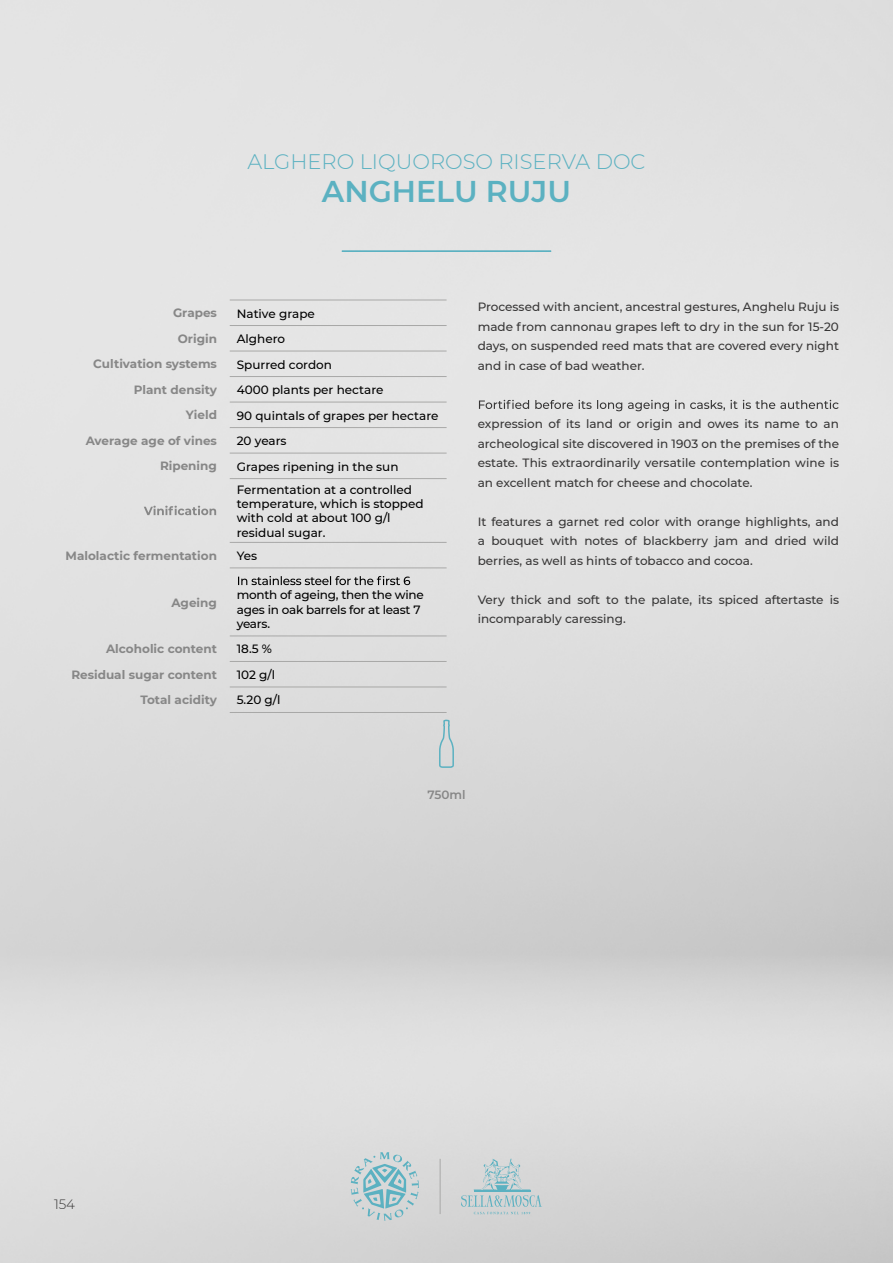
<style>
.page{position:relative;width:893px;height:1263px;background:#fff}
.page>*{position:absolute;margin:0;border:0;box-sizing:border-box;transform-origin:0 0}
.t1{font:600 30px "Montserrat";color:#5bb1c1}
.t2{font:300 21px "Montserrat";color:#5bb1c1}
.t3{font:300 13.5px "Montserrat";color:#373636}
.t4{font:500 12px/19.5px "Montserrat";color:#373636;text-align:justify}
.t5{font:500 12px/14.4px "Montserrat";color:#000}
.t6{font:700 12px "Montserrat";color:#878787}
.t7{font:500 12px/14.4px "Montserrat";letter-spacing:-.02em;color:#000}
.t8{font:600 12px "Montserrat";color:#878787}
</style>
<div class="page">
<svg style="left:351px;top:1152px;width:68px;height:69px;background:#b7cdd2"></svg>
<hr style="left:440px;top:1159px;width:1px;height:55px;background:#a8a8a7">
<svg style="left:461px;top:1158px;width:81px;height:56px;background:#c3d0d2"></svg>
<hr style="left:342px;top:251px;width:209px;height:1px;background:#5bb1c1">
<svg style="left:438px;top:719px;width:17px;height:50px"></svg>
<svg style="left:479px;top:400px;width:360px;height:11px;background:#bfbfbf"></svg>
<hr style="left:230px;top:300px;width:217px;height:1px;background:#a8a8a7">
<hr style="left:230px;top:325px;width:217px;height:1px;background:#a8a8a7">
<hr style="left:230px;top:351px;width:217px;height:1px;background:#a8a8a7">
<hr style="left:230px;top:376px;width:217px;height:1px;background:#a8a8a7">
<hr style="left:230px;top:402px;width:217px;height:1px;background:#a8a8a7">
<hr style="left:230px;top:427px;width:217px;height:1px;background:#a8a8a7">
<hr style="left:230px;top:453px;width:217px;height:1px;background:#a8a8a7">
<hr style="left:230px;top:478px;width:217px;height:1px;background:#a8a8a7">
<hr style="left:230px;top:542px;width:217px;height:1px;background:#a8a8a7">
<hr style="left:230px;top:568px;width:217px;height:1px;background:#a8a8a7">
<hr style="left:230px;top:636px;width:217px;height:1px;background:#a8a8a7">
<hr style="left:230px;top:661px;width:217px;height:1px;background:#a8a8a7">
<hr style="left:230px;top:712px;width:217px;height:1px;background:#a8a8a7">
<hr style="left:230px;top:687px;width:217px;height:1px;background:#a8a8a7">
<svg style="left:144px;top:506px;width:72px;height:9px"></svg>
<svg style="left:238px;top:576px;width:172px;height:9px;background:#a2a2a2"></svg>
<h2 class="t2" style="left:247px;top:147px;width:400px">ALGHERO LIQUOROSO RISERVA DOC</h2>
<h1 class="t1" style="left:322px;top:170px;width:251px">ANGHELU RUJU</h1>
<p class="t6" style="left:173px;top:304px;width:45px">Grapes</p>
<p class="t5" style="left:237px;top:306px;width:80px">Native grape</p>
<p class="t6" style="left:178px;top:330px;width:41px">Origin</p>
<p class="t5" style="left:237px;top:331px;width:50px">Alghero</p>
<p class="t6" style="left:93px;top:355px;width:125px">Cultivation systems</p>
<p class="t5" style="left:237px;top:357px;width:97px">Spurred cordon</p>
<p class="t6" style="left:134px;top:381px;width:85px">Plant density</p>
<p class="t5" style="left:237px;top:382px;width:148px">4000 plants per hectare</p>
<p class="t6" style="left:186px;top:406px;width:33px">Yield</p>
<p class="t5" style="left:237px;top:408px;width:203px">90 quintals of grapes per hectare</p>
<p class="t6" style="left:86px;top:432px;width:133px">Average age of vines</p>
<p class="t5" style="left:237px;top:433px;width:51px">20 years</p>
<p class="t6" style="left:160px;top:458px;width:58px">Ripening</p>
<p class="t5" style="left:237px;top:454px;width:177px;line-height:23.1px">Grapes ripening in the sun<br>Fermentation at a controlled</p>
<p class="t5" style="left:237px;top:496px;width:188px">temperature, which is stopped with cold at about 100 g/l residual sugar.</p>
<p class="t6" style="left:66px;top:547px;width:153px">Malolactic fermentation</p>
<p class="t5" style="left:237px;top:548px;width:22px">Yes</p>
<p class="t6" style="left:171px;top:594px;width:47px">Ageing</p>
<p class="t7" style="left:237px;top:587px;width:189px">month of ageing, then the wine ages in oak barrels for at least 7 years.</p>
<p class="t6" style="left:106px;top:640px;width:112px">Alcoholic content</p>
<p class="t5" style="left:237px;top:641px;width:37px">18.5 %</p>
<p class="t6" style="left:71px;top:666px;width:147px">Residual sugar content</p>
<p class="t5" style="left:237px;top:667px;width:40px">102 g/l</p>
<p class="t6" style="left:140px;top:691px;width:78px">Total acidity</p>
<p class="t5" style="left:237px;top:692px;width:45px">5.20 g/l</p>
<p class="t4" style="left:478px;top:297px;width:363px">Processed with ancient, ancestral gestures, Anghelu Ruju is made from cannonau grapes left to dry in the sun for 15-20 days, on suspended reed mats that are covered every night and in case of bad weather.</p>
<p class="t4" style="left:478px;top:414px;width:363px">expression of its land or origin and owes its name to an archeological site discovered in 1903 on the premises of the estate. This extraordinarily versatile contemplation wine is an excellent match for cheese and chocolate.</p>
<p class="t4" style="left:478px;top:511px;width:363px">It features a garnet red color with orange highlights, and a bouquet with notes of blackberry jam and dried wild berries, as well as hints of tobacco and cocoa.</p>
<p class="t4" style="left:478px;top:589px;width:363px">Very thick and soft to the palate, its spiced aftertaste is incomparably caressing.</p>
<p class="t8" style="left:427px;top:786px;width:40px">750ml</p>
<p class="t3" style="left:54px;top:1195px;width:23px">154</p>
</div>
